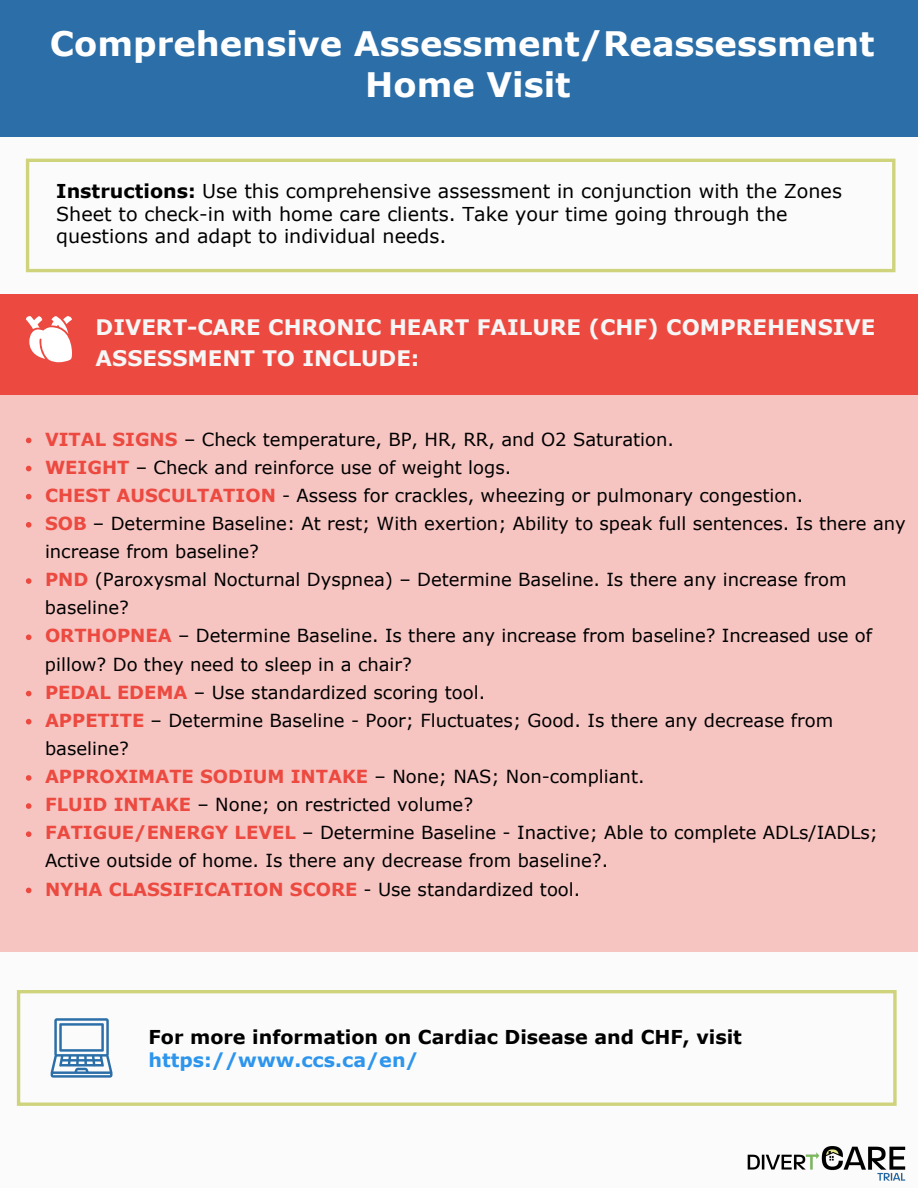
<style>
.page{position:relative;width:918px;height:1188px;background:#fbfbfb}
.page>*{position:absolute;margin:0;border:0;box-sizing:border-box;transform-origin:0 0}
.t1{font:700 33.75px/40.5px "Verdana";color:#fff;text-align:center}
.t2{font:700 21.3px/30.3px "Verdana";color:#f6f6f6}
.t3{font:19.2px/22.5px "Verdana";color:#000}
.t4{font:700 19.2px "Verdana";color:#000}
.t5{font:700 19.2px "Verdana";color:#2d95ec}
.t6{font:18px/28.2px "Verdana";color:#000}
.s1{font-weight:700}
.s2{font-weight:700;color:#ec4a40}
</style>
<div class="page">
<div style="left:17px;top:990px;width:880px;height:116px;border:3px solid #ced37c"></div>
<div style="left:26px;top:159px;width:869px;height:113px;border:3px solid #ced37c"></div>
<div style="left:0;top:394px;width:918px;height:558px;background:#f6c5c2"></div>
<div style="left:0;top:295px;width:918px;height:100px;background:#ec4a40"></div>
<div style="left:0;top:0;width:918px;height:136px;background:#2c6fa8"></div>
<svg style="left:26px;top:316px;width:46px;height:46px"></svg>
<img style="left:747px;top:1146px;width:159px;height:35px">
<svg style="left:26px;top:438px;width:6px;height:5px"></svg>
<svg style="left:26px;top:466px;width:6px;height:5px"></svg>
<svg style="left:26px;top:494px;width:6px;height:6px"></svg>
<svg style="left:26px;top:522px;width:6px;height:6px"></svg>
<svg style="left:26px;top:578px;width:6px;height:6px"></svg>
<svg style="left:26px;top:634px;width:6px;height:6px"></svg>
<svg style="left:26px;top:691px;width:6px;height:5px"></svg>
<svg style="left:26px;top:719px;width:6px;height:5px"></svg>
<svg style="left:26px;top:775px;width:6px;height:6px"></svg>
<svg style="left:26px;top:803px;width:6px;height:6px"></svg>
<svg style="left:26px;top:831px;width:6px;height:6px"></svg>
<svg style="left:26px;top:888px;width:6px;height:5px"></svg>
<svg style="left:51px;top:1018px;width:61px;height:60px"></svg>
<h1 class="t1" style="left:50px;top:23px;width:826px">Comprehensive Assessment/Reassessment<br>Home Visit</h1>
<p class="t3" style="left:56px;top:180px;width:787px"><span class="s1">Instructions:</span> Use this comprehensive assessment in conjunction with the Zones<br>Sheet to check-in with home care clients. Take your time going through the questions and adapt to individual needs.</p>
<p class="t2" style="left:96px;top:312px;width:781px">DIVERT-CARE CHRONIC HEART FAILURE (CHF) COMPREHENSIVE<br>ASSESSMENT TO INCLUDE:</p>
<p class="t6" style="left:45px;top:425px;width:862px"><span class="s2">VITAL SIGNS</span> – Check temperature, BP, HR, RR, and O2 Saturation.<br><span class="s2">WEIGHT</span> – Check and reinforce use of weight logs.<br><span class="s2">CHEST AUSCULTATION</span> - Assess for crackles, wheezing or pulmonary congestion.<br><span class="s2">SOB</span> – Determine Baseline: At rest; With exertion; Ability to speak full sentences. Is there any increase from baseline?<br><span class="s2">PND</span> (Paroxysmal Nocturnal Dyspnea) – Determine Baseline. Is there any increase from baseline?<br><span class="s2">ORTHOPNEA</span> – Determine Baseline. Is there any increase from baseline? Increased use of pillow? Do they need to sleep in a chair?<br><span class="s2">PEDAL EDEMA</span> – Use standardized scoring tool.<br><span class="s2">APPETITE</span> – Determine Baseline - Poor; Fluctuates; Good. Is there any decrease from baseline?<br><span class="s2">APPROXIMATE SODIUM INTAKE</span> – None; NAS; Non-compliant.<br><span class="s2">FLUID INTAKE</span> – None; on restricted volume?<br><span class="s2">FATIGUE/ENERGY LEVEL</span> – Determine Baseline - Inactive; Able to complete ADLs/IADLs; Active outside of home. Is there any decrease from baseline?.<br><span class="s2">NYHA CLASSIFICATION SCORE</span> - Use standardized tool.</p>
<p class="t4" style="left:148px;top:1023px;width:595px">For more information on Cardiac Disease and CHF, visit</p>
<p class="t5" style="left:148px;top:1046px;width:272px">https://www.ccs.ca/en/</p>
</div>
